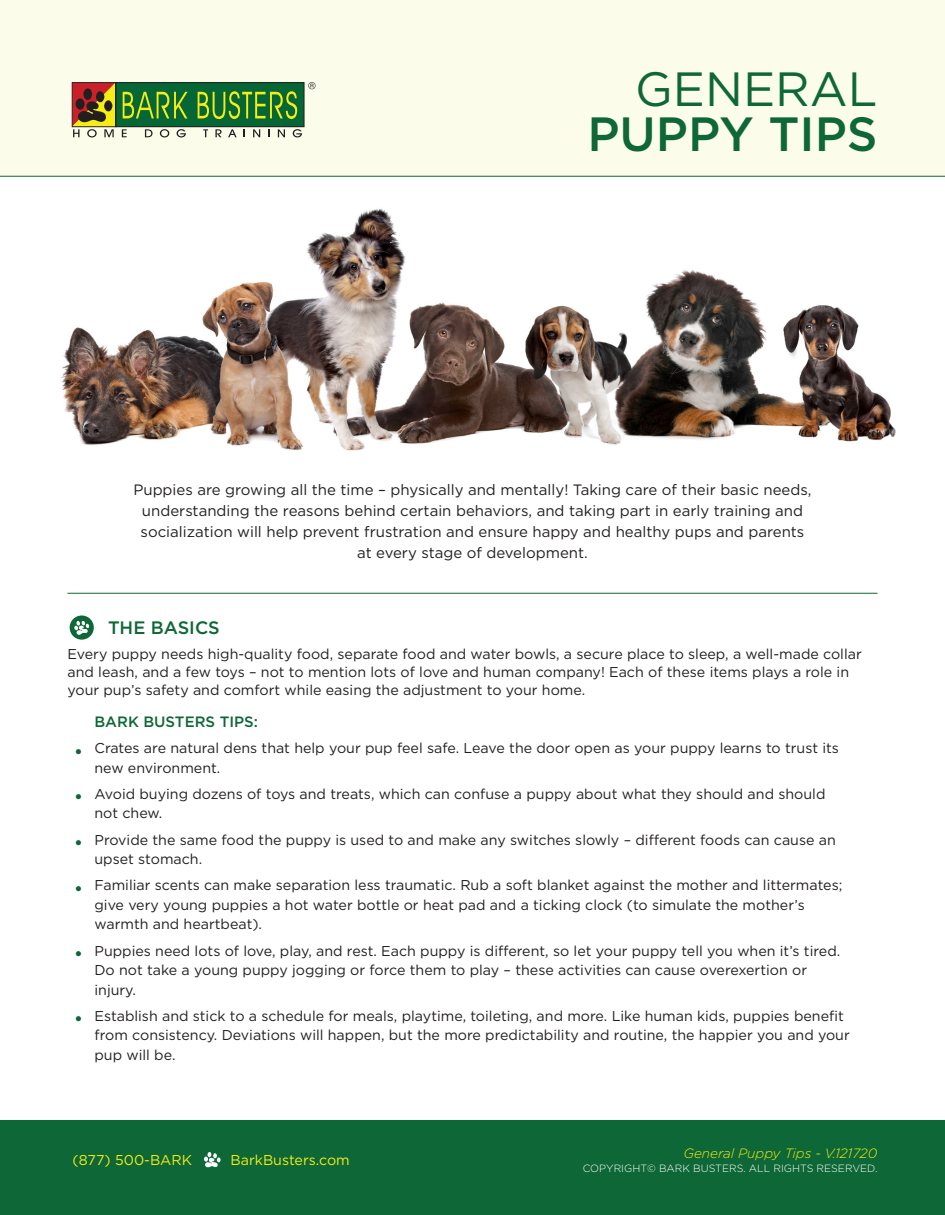
<style>
.page{position:relative;width:945px;height:1215px;background:#fff}
.page>*{position:absolute;margin:0;border:0;box-sizing:border-box;transform-origin:0 0}
.t1{font:500 48px "Gotham";color:#0d6736}
.t2{font:48px "Gotham";color:#0d6736}
.t3{font:500 18px "Gotham";color:#0d6736}
.t4{font:15px/21px "Gotham";color:#231f20;text-align:center}
.t5{font:500 15px "Gotham";color:#0d6736}
.t6{font:14.25px/19.5px "Gotham";color:#231f20}
.t7{font:14.25px "Gotham";color:#f4ec17}
.t8{font:italic 300 13.5px "Gotham";color:#f4ec17}
.t9{font:300 10.5px "Gotham";color:#fff}
.s1{font-weight:500;font-size:18px;color:#0d6736}
</style>
<div class="page">
<div style="left:0;top:1120px;width:945px;height:95px;background:#0d6736"></div>
<svg style="left:204px;top:1152px;width:17px;height:15px"></svg>
<div style="left:0;top:0;width:945px;height:176px;background:#fcfcea"></div>
<hr style="left:0;top:176px;width:945px;height:1px;background:#0d6736">
<hr style="left:68px;top:593px;width:810px;height:1px;background:#0d6736">
<div style="left:116px;top:83px;width:188px;height:44px;background:#056735"></div>
<div style="left:115px;top:82px;width:190px;height:45px;border:1px solid #231f20"></div>
<div style="left:72px;top:82px;width:44px;height:45px;border:1px solid #231f20"></div>
<svg style="left:123px;top:92px;width:65px;height:26px"></svg>
<svg style="left:198px;top:91px;width:99px;height:28px"></svg>
<svg style="left:72px;top:83px;width:44px;height:54px;background:#9f6f3c"></svg>
<svg style="left:122px;top:129px;width:5px;height:8px"></svg>
<svg style="left:145px;top:129px;width:8px;height:8px"></svg>
<svg style="left:160px;top:129px;width:9px;height:8px"></svg>
<svg style="left:177px;top:129px;width:9px;height:8px"></svg>
<svg style="left:203px;top:129px;width:5px;height:8px"></svg>
<svg style="left:215px;top:129px;width:7px;height:8px"></svg>
<svg style="left:228px;top:129px;width:9px;height:8px"></svg>
<svg style="left:253px;top:129px;width:7px;height:8px"></svg>
<svg style="left:268px;top:129px;width:2px;height:8px"></svg>
<svg style="left:278px;top:129px;width:7px;height:8px"></svg>
<svg style="left:293px;top:129px;width:9px;height:8px"></svg>
<svg style="left:308px;top:82px;width:8px;height:7px"></svg>
<div style="left:70px;top:615px;width:24px;height:25px;background:#0d6736;border-radius:50%"></div>
<svg style="left:74px;top:621px;width:15px;height:14px"></svg>
<img style="left:60px;top:208px;width:836px;height:243px">
<h1 class="t2" style="left:635px;top:58px;width:244px">GENERAL</h1>
<h1 class="t1" style="left:588px;top:102px;width:291px">PUPPY TIPS</h1>
<p class="t4" style="left:133px;top:479px;width:680px">Puppies are growing all the time – physically and mentally! Taking care of their basic needs, understanding the reasons behind certain behaviors, and taking part in early training and socialization will help prevent frustration and ensure happy and healthy pups and parents at every stage of development.</p>
<p class="t3" style="left:108px;top:616px;width:113px">THE BASICS</p>
<p class="t6" style="left:68px;top:645px;width:796px;line-height:18px">Every puppy needs high-quality food, separate food and water bowls, a secure place to sleep, a well-made collar and leash, and a few toys – not to mention lots of love and human company! Each of these items plays a role in your pup’s safety and comfort while easing the adjustment to your home.</p>
<p class="t5" style="left:94px;top:712px;width:165px">BARK BUSTERS TIPS:</p>
<p class="t6" style="left:94px;top:738px;width:746px;text-indent:-20px"><span class="s1">•</span> Crates are natural dens that help your pup feel safe. Leave the door open as your puppy learns to trust its new environment.</p>
<p class="t6" style="left:94px;top:784px;width:732px;text-indent:-20px"><span class="s1">•</span> Avoid buying dozens of toys and treats, which can confuse a puppy about what they should and should not chew.</p>
<p class="t6" style="left:94px;top:830px;width:743px;text-indent:-20px"><span class="s1">•</span> Provide the same food the puppy is used to and make any switches slowly – different foods can cause an upset stomach.</p>
<p class="t6" style="left:94px;top:875px;width:749px;text-indent:-20px"><span class="s1">•</span> Familiar scents can make separation less traumatic. Rub a soft blanket against the mother and littermates; give very young puppies a hot water bottle or heat pad and a ticking clock (to simulate the mother’s warmth and heartbeat).</p>
<p class="t6" style="left:94px;top:941px;width:747px;text-indent:-20px"><span class="s1">•</span> Puppies need lots of love, play, and rest. Each puppy is different, so let your puppy tell you when it’s tired.<br>Do not take a young puppy jogging or force them to play – these activities can cause overexertion or injury.</p>
<p class="t6" style="left:94px;top:1006px;width:757px;text-indent:-20px"><span class="s1">•</span> Establish and stick to a schedule for meals, playtime, toileting, and more. Like human kids, puppies benefit from consistency. Deviations will happen, but the more predictability and routine, the happier you and your pup will be.</p>
<p class="t7" style="left:73px;top:1151px;width:121px">(877) 500-BARK</p>
<p class="t7" style="left:231px;top:1151px;width:121px">BarkBusters.com</p>
<p class="t8" style="left:683px;top:1145px;width:196px">General Puppy Tips - V.121720</p>
<p class="t9" style="left:583px;top:1161px;width:296px">COPYRIGHT© BARK BUSTERS. ALL RIGHTS RESERVED.</p>
</div>
